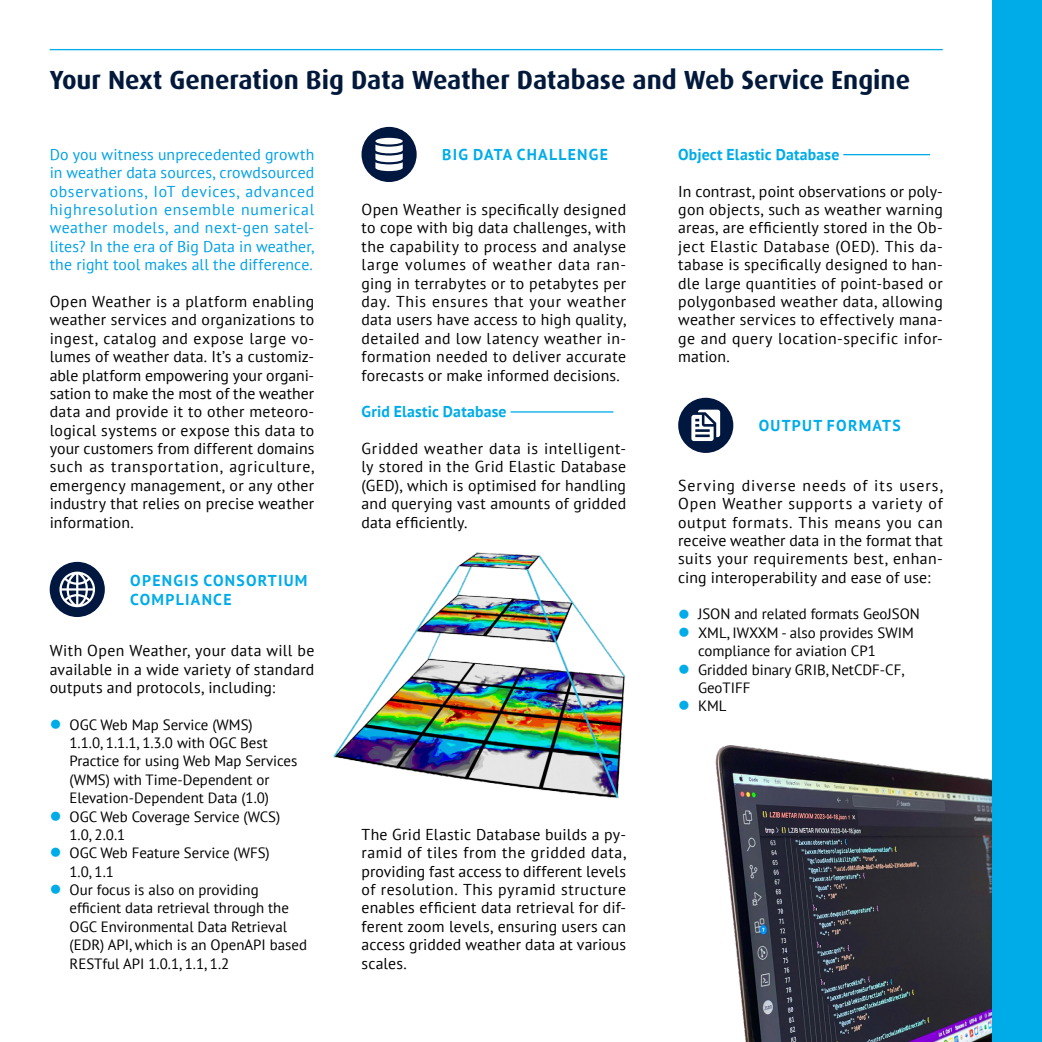
<style>
.page{position:relative;width:1042px;height:1042px;background:#fff}
.page>*{position:absolute;margin:0;border:0;box-sizing:border-box;transform-origin:0 0}
.t1{font:700 26.25px "Dax";color:#02193b}
.t2{font:15.75px/18.4px "PT Sans";letter-spacing:.015em;color:#000;text-align:justify}
.t3{font:15.75px/18.4px "PT Sans";letter-spacing:.01em;color:#00a1e5;text-align:justify}
.t4{font:700 15.75px/18.4px "PT Sans";letter-spacing:.065em;color:#00ace8}
.t5{font:700 15.75px "PT Sans";letter-spacing:.01em;color:#00ace8}
.t6{font:14.88px/18.4px "PT Sans";color:#000}
</style>
<div class="page">
<img style="left:715px;top:745px;width:277px;height:297px">
<hr style="left:510px;top:411px;width:103px;height:2px;background:#00ace8">
<hr style="left:50px;top:49px;width:893px;height:1px;background:#00ace8">
<div style="left:992px;top:0;width:50px;height:1042px;background:#00ace8"></div>
<img style="left:333px;top:552px;width:293px;height:247px">
<hr style="left:843px;top:154px;width:87px;height:1px;background:#00ace8">
<div style="left:50px;top:562px;width:55px;height:55px;background:#001740;border-radius:50%"></div>
<svg style="left:59px;top:572px;width:36px;height:35px"></svg>
<div style="left:361px;top:127px;width:56px;height:55px;background:#001740;border-radius:50%"></div>
<div style="left:375px;top:138px;width:28px;height:6px;background:#fff;border-radius:50%"></div>
<svg style="left:375px;top:145px;width:28px;height:26px"></svg>
<div style="left:678px;top:398px;width:55px;height:55px;background:#001740;border-radius:50%"></div>
<svg style="left:691px;top:410px;width:29px;height:31px"></svg>
<h1 class="t1" style="left:50px;top:65px;width:862px">Your Next Generation Big Data Weather Database and Web Service Engine</h1>
<p class="t3" style="left:50px;top:145px;width:266px">Do you witness unprecedented growth in weather data sources, crowdsourced observations, IoT devices, advanced highresolution ensemble numerical weather models, and next-gen satel&shy;lites? In the era of Big Data in weather, the right tool makes all the difference.</p>
<p class="t2" style="left:50px;top:292px;width:266px">Open Weather is a platform enabling weather services and organizations to ingest, catalog and expose large vo&shy;lumes of weather data. It’s a customiz&shy;able platform empowering your organi&shy;sation to make the most of the weather data and provide it to other meteoro&shy;logical systems or expose this data to your customers from different domains such as transportation, agriculture, emergency management, or any other industry that relies on precise weather information.</p>
<p class="t4" style="left:130px;top:571px;width:179px">OPENGIS CONSORTIUM<br>COMPLIANCE</p>
<p class="t2" style="left:50px;top:641px;width:266px">With Open Weather, your data will be available in a wide variety of standard outputs and protocols, including:</p>
<p class="t6" style="left:70px;top:715px;width:239px">OGC Web Map Service (WMS)<br>1.1.0, 1.1.1, 1.3.0 with OGC Best<br>Practice for using Web Map Services (WMS) with Time-Dependent or<br>Elevation-Dependent Data (1.0)<br>OGC Web Coverage Service (WCS)<br>1.0, 2.0.1<br>OGC Web Feature Service (WFS)<br>1.0, 1.1<br>Our focus is also on providing efficient data retrieval through the<br>OGC Environmental Data Retrieval (EDR) API, which is an OpenAPI based<br>RESTful API 1.0.1, 1.1, 1.2</p>
<p class="t4" style="left:442px;top:145px;width:167px">BIG DATA CHALLENGE</p>
<p class="t2" style="left:361px;top:200px;width:266px">Open Weather is specifically designed to cope with big data challenges, with the capability to process and analyse large volumes of weather data ran&shy;ging in terrabytes or to petabytes per day. This ensures that your weather data users have access to high quality, detailed and low latency weather in&shy;formation needed to deliver accurate forecasts or make informed decisions.</p>
<p class="t5" style="left:361px;top:401px;width:147px">Grid Elastic Database</p>
<p class="t2" style="left:361px;top:439px;width:266px">Gridded weather data is intelligent&shy;ly stored in the Grid Elastic Database (GED), which is optimised for handling and querying vast amounts of gridded data efficiently.</p>
<p class="t2" style="left:361px;top:825px;width:266px">The Grid Elastic Database builds a py&shy;ramid of tiles from the gridded data, providing fast access to different levels of resolution. This pyramid structure enables efficient data retrieval for dif&shy;ferent zoom levels, ensuring users can access gridded weather data at various scales.</p>
<p class="t5" style="left:678px;top:144px;width:163px">Object Elastic Database</p>
<p class="t2" style="left:678px;top:182px;width:266px">In contrast, point observations or poly&shy;gon objects, such as weather warning areas, are efficiently stored in the Ob&shy;ject Elastic Database (OED). This da&shy;tabase is specifically designed to han&shy;dle large quantities of point-based or polygonbased weather data, allowing weather services to effectively mana&shy;ge and query location-specific infor&shy;mation.</p>
<p class="t4" style="left:759px;top:416px;width:143px">OUTPUT FORMATS</p>
<p class="t2" style="left:678px;top:476px;width:266px">Serving diverse needs of its users, Open Weather supports a variety of output formats. This means you can receive weather data in the format that suits your requirements best, enhan&shy;cing interoperability and ease of use:</p>
<p class="t6" style="left:698px;top:604px;width:223px">JSON and related formats GeoJSON<br>XML, IWXXM - also provides SWIM compliance for aviation CP1<br>Gridded binary GRIB, NetCDF-CF,<br>GeoTIFF<br>KML</p>
</div>
